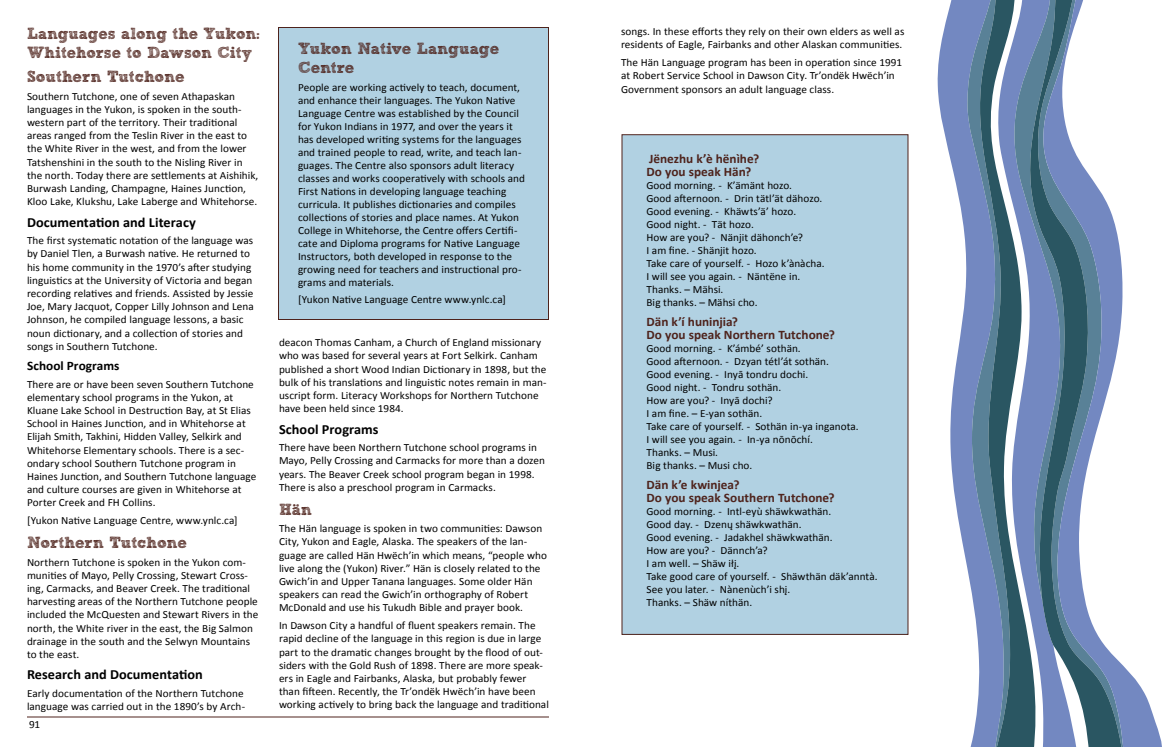
<style>
.page{position:relative;width:1170px;height:747px;background:#fff}
.page>*{position:absolute;margin:0;border:0;box-sizing:border-box;transform-origin:0 0}
.t1{font:16px/19.2px "Sketch Rockwell";letter-spacing:-.005em;color:#4e231c}
.t2{font:700 14px "Calibri";color:#000}
.t3{font:700 13px/13px "Calibri";color:#4e231c}
.t4{font:700 13px "Calibri";letter-spacing:.005em;color:#000}
.t5{font:11px/13.2px "Calibri";letter-spacing:.005em;color:#000}
</style>
<div class="page">
<div style="left:622px;top:135px;width:286px;height:499px;background:#b1d1e2"></div>
<div style="left:622px;top:134px;width:286px;height:501px;border:1px solid #4e231c"></div>
<svg style="left:937px;top:0;width:29px;height:561px"></svg>
<svg style="left:966px;top:0;width:12px;height:747px"></svg>
<svg style="left:1123px;top:665px;width:39px;height:82px;fill:#7388c1"></svg>
<svg style="left:1046px;top:0;width:77px;height:747px"></svg>
<svg style="left:978px;top:0;width:68px;height:747px;background:#6a87a5"></svg>
<div style="left:278px;top:28px;width:270px;height:292px;background:#b1d1e2"></div>
<div style="left:278px;top:27px;width:271px;height:293px;border:1px solid #4e231c"></div>
<hr style="left:27px;top:717px;width:522px;height:1px;background:#4e231c">
<h1 class="t1" style="left:27px;top:24px;width:235px">Languages along the Yukon:<br>Whitehorse to Dawson City</h1>
<h1 class="t1" style="left:27px;top:67px;width:159px">Southern Tutchone</h1>
<p class="t5" style="left:27px;top:89px;width:233px">Southern Tutchone, one of seven Athapaskan languages in the Yukon, is spoken in the south&shy;western part of the territory. Their traditional areas ranged from the Teslin River in the east to the White River in the west, and from the lower Tatshenshini in the south to the Nisling River in the north. Today there are settlements at Aishihik, Burwash Landing, Champagne, Haines Junction, Kloo Lake, Klukshu, Lake Laberge and Whitehorse.</p>
<p class="t2" style="left:27px;top:213px;width:171px">Documentation and Literacy</p>
<p class="t5" style="left:27px;top:233px;width:228px">The first systematic notation of the language was by Daniel Tlen, a Burwash native. He returned to his home community in the 1970’s after studying linguistics at the University of Victoria and began recording relatives and friends. Assisted by Jessie Joe, Mary Jacquot, Copper Lilly Johnson and Lena Johnson, he compiled language lessons, a basic noun dictionary, and a collection of stories and songs in Southern Tutchone.</p>
<p class="t4" style="left:27px;top:358px;width:94px">School Programs</p>
<p class="t5" style="left:27px;top:377px;width:231px">There are or have been seven Southern Tutchone elementary school programs in the Yukon, at Kluane Lake School in Destruction Bay, at St Elias School in Haines Junction, and in Whitehorse at Elijah Smith, Takhini, Hidden Valley, Selkirk and Whitehorse Elementary schools. There is a sec&shy;ondary school Southern Tutchone program in Haines Junction, and Southern Tutchone language and culture courses are given in Whitehorse at Porter Creek and FH Collins.</p>
<p class="t5" style="left:27px;top:513px;width:212px">[Yukon Native Language Centre, www.ynlc.ca]</p>
<h1 class="t1" style="left:27px;top:533px;width:162px">Northern Tutchone</h1>
<p class="t5" style="left:27px;top:555px;width:233px">Northern Tutchone is spoken in the Yukon com&shy;munities of Mayo, Pelly Crossing, Stewart Cross&shy;ing, Carmacks, and Beaver Creek. The traditional harvesting areas of the Northern Tutchone people included the McQuesten and Stewart Rivers in the north, the White river in the east, the Big Salmon drainage in the south and the Selwyn Mountains to the east.</p>
<p class="t2" style="left:27px;top:666px;width:178px">Research and Documentation</p>
<p class="t5" style="left:27px;top:686px;width:220px">Early documentation of the Northern Tutchone language was carried out in the 1890’s by Arch-</p>
<p class="t5" style="left:29px;top:717px;width:13px">91</p>
<h1 class="t1" style="left:298px;top:39px;width:203px">Yukon Native Language<br>Centre</h1>
<p class="t5" style="left:298px;top:80px;width:228px">People are working actively to teach, document, and enhance their languages. The Yukon Native Language Centre was established by the Council for Yukon Indians in 1977, and over the years it has developed writing systems for the languages and trained people to read, write, and teach lan&shy;guages. The Centre also sponsors adult literacy classes and works cooperatively with schools and First Nations in developing language teaching curricula. It publishes dictionaries and compiles collections of stories and place names. At Yukon College in Whitehorse, the Centre offers Certifi&shy;cate and Diploma programs for Native Language Instructors, both developed in response to the growing need for teachers and instructional pro&shy;grams and materials.</p>
<p class="t5" style="left:298px;top:292px;width:210px">[Yukon Native Language Centre www.ynlc.ca]</p>
<p class="t5" style="left:279px;top:335px;width:269px">deacon Thomas Canham, a Church of England missionary who was based for several years at Fort Selkirk. Canham published a short Wood Indian Dictionary in 1898, but the bulk of his translations and linguistic notes remain in man&shy;uscript form. Literacy Workshops for Northern Tutchone have been held since 1984.</p>
<p class="t2" style="left:279px;top:420px;width:101px">School Programs</p>
<p class="t5" style="left:279px;top:440px;width:268px">There have been Northern Tutchone school programs in Mayo, Pelly Crossing and Carmacks for more than a dozen years. The Beaver Creek school program began in 1998.<br>There is also a preschool program in Carmacks.</p>
<h1 class="t1" style="left:279px;top:500px;width:35px">Hän</h1>
<p class="t5" style="left:279px;top:521px;width:269px">The Hän language is spoken in two communities: Dawson City, Yukon and Eagle, Alaska. The speakers of the lan&shy;guage are called Hän Hwëch’in which means, “people who live along the (Yukon) River.” Hän is closely related to the Gwich’in and Upper Tanana languages. Some older Hän speakers can read the Gwich’in orthography of Robert McDonald and use his Tukudh Bible and prayer book.</p>
<p class="t5" style="left:279px;top:618px;width:271px">In Dawson City a handful of fluent speakers remain. The rapid decline of the language in this region is due in large part to the dramatic changes brought by the flood of out&shy;siders with the Gold Rush of 1898. There are more speak&shy;ers in Eagle and Fairbanks, Alaska, but probably fewer than fifteen. Recently, the Tr’ondëk Hwëch’in have been working actively to bring back the language and traditional</p>
<p class="t5" style="left:621px;top:24px;width:285px">songs. In these efforts they rely on their own elders as well as residents of Eagle, Fairbanks and other Alaskan communities.</p>
<p class="t5" style="left:621px;top:55px;width:283px">The Hän Language program has been in operation since 1991 at Robert Service School in Dawson City. Tr’ondëk Hwëch’in<br>Government sponsors an adult language class.</p>
<p class="t3" style="left:646px;top:152px;width:114px">Jënezhu k’è hënìhe?<br>Do you speak Hän?</p>
<p class="t5" style="left:646px;top:178px;width:180px">Good morning. - K’ämänt hozo.<br>Good afternoon. - Drin tätl’ät dähozo.<br>Good evening. - Khäwts’ä’ hozo.<br>Good night. - Tät hozo.<br>How are you? - Nänjit dähonch’e?<br>I am fine. - Shänjit hozo.<br>Take care of yourself. - Hozo k’ànàcha.<br>I will see you again. - Näntëne in.<br>Thanks. – Mähsi.<br>Big thanks. – Mähsi cho.</p>
<p class="t3" style="left:646px;top:315px;width:190px">Dän k’í huninjia?<br>Do you speak Northern Tutchone?</p>
<p class="t5" style="left:646px;top:341px;width:214px">Good morning. - K’ámbé’ sothän.<br>Good afternoon. - Dzyan tétl’át sothän.<br>Good evening. - Inyā tondru dochi.<br>Good night. - Tondru sothän.<br>How are you? - Inyā dochi?<br>I am fine. – E-yan sothän.<br>Take care of yourself. - Sothän in-ya inganota.<br>I will see you again. - In-ya nōnōchí.<br>Thanks. – Musi.<br>Big thanks. – Musi cho.</p>
<p class="t3" style="left:646px;top:478px;width:190px">Dän k’e kwinjea?<br>Do you speak Southern Tutchone?</p>
<p class="t5" style="left:646px;top:504px;width:233px">Good morning. - Intl-eyù shäwkwathän.<br>Good day. - Dzenų shäwkwathän.<br>Good evening. - Jadakhel shäwkwathän.<br>How are you? - Dännch’a?<br>I am well. – Shäw iłį.<br>Take good care of yourself. - Shäwthän däk’anntà.<br>See you later. - Nànenùch’i shį.<br>Thanks. – Shäw níthän.</p>
</div>
